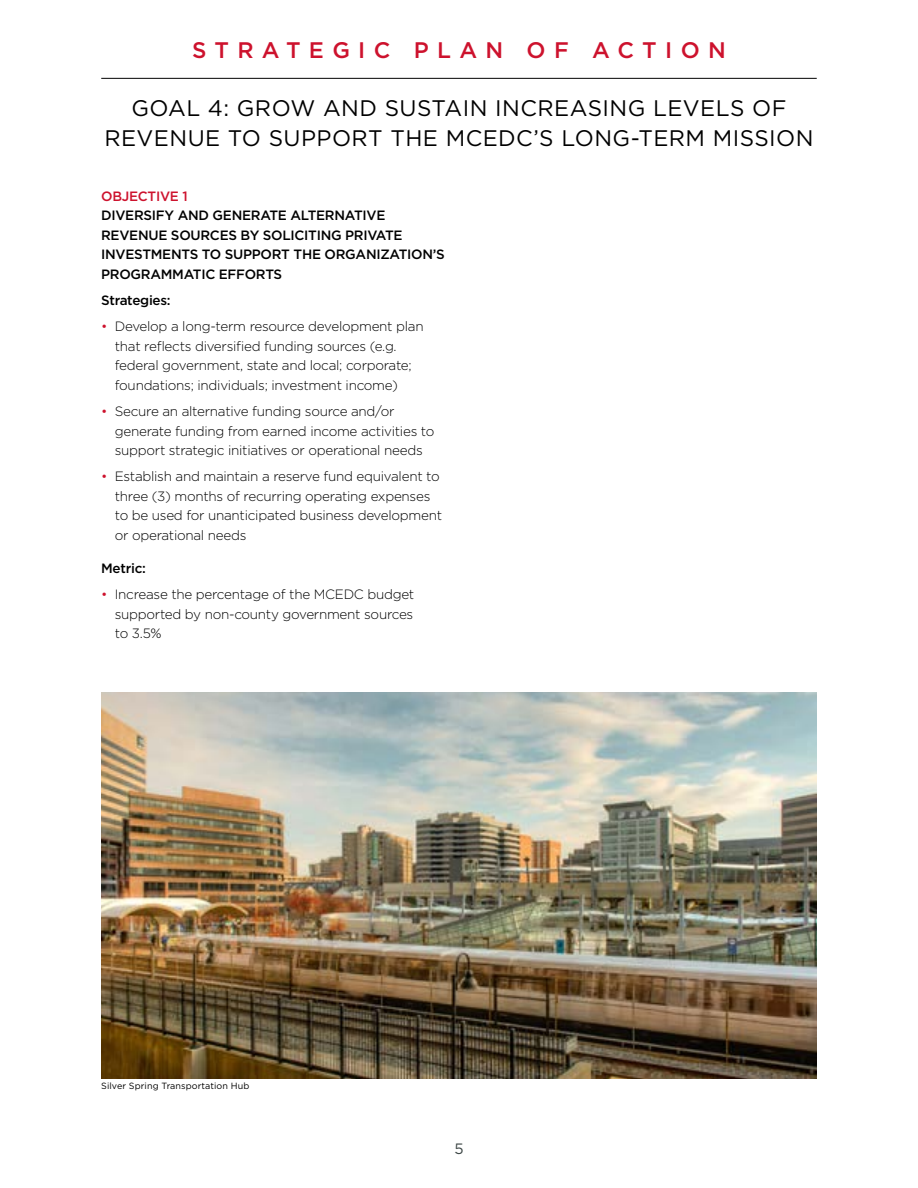
<style>
.page{position:relative;width:918px;height:1188px;background:#fff}
.page>*{position:absolute;margin:0;border:0;box-sizing:border-box;transform-origin:0 0}
.t1{font:22.5px/30px "Gotham";letter-spacing:.02em;color:#000;text-align:center}
.t2{font:500 22.5px "Gotham";letter-spacing:.37em;color:#cd122d}
.t3{font:15px "Gotham";color:#3b4544}
.t4{font:300 13.5px/19.5px "Gotham";letter-spacing:-.02em;color:#000}
.t5{font:500 13.5px/19.5px "Gotham";letter-spacing:-.02em;color:#000}
.t6{font:500 13.5px "Gotham";letter-spacing:-.02em;color:#cd122d}
.t7{font:9px "Gotham";letter-spacing:.01em;color:#000}
.s1{color:#cd122d}
</style>
<div class="page">
<hr style="left:101px;top:78px;width:716px;height:1px;background:#000">
<img style="left:101px;top:692px;width:716px;height:387px">
<h1 class="t2" style="left:192px;top:36px;width:535px">STRATEGIC PLAN OF ACTION</h1>
<h1 class="t1" style="left:104px;top:92px;width:711px">GOAL 4: GROW AND SUSTAIN INCREASING LEVELS OF<br>REVENUE TO SUPPORT THE MCEDC’S LONG-TERM MISSION</h1>
<p class="t6" style="left:101px;top:187px;width:88px">OBJECTIVE 1</p>
<p class="t5" style="left:101px;top:206px;width:345px">DIVERSIFY AND GENERATE ALTERNATIVE REVENUE SOURCES BY SOLICITING PRIVATE INVESTMENTS TO SUPPORT THE ORGANIZATION’S PROGRAMMATIC EFFORTS</p>
<p class="t5" style="left:101px;top:290px;width:71px">Strategies:</p>
<p class="t4" style="left:115px;top:317px;width:310px;text-indent:-14px"><span class="s1">•</span> Develop a long-term resource development plan that reflects diversified funding sources (e.g. federal government, state and local; corporate; foundations; individuals; investment income)</p>
<p class="t4" style="left:115px;top:401px;width:321px;text-indent:-14px"><span class="s1">•</span> Secure an alternative funding source and/or generate funding from earned income activities to support strategic initiatives or operational needs</p>
<p class="t4" style="left:115px;top:466px;width:329px;text-indent:-14px"><span class="s1">•</span> Establish and maintain a reserve fund equivalent to three (3) months of recurring operating expenses to be used for unanticipated business development or operational needs</p>
<p class="t5" style="left:101px;top:558px;width:46px">Metric:</p>
<p class="t4" style="left:115px;top:584px;width:301px;text-align:justify;text-indent:-14px"><span class="s1">•</span> Increase the percentage of the MCEDC budget supported by non-county government sources to 3.5%</p>
<p class="t7" style="left:101px;top:1080px;width:150px">Silver Spring Transportation Hub</p>
<p class="t3" style="left:454px;top:1139px;width:11px">5</p>
</div>
